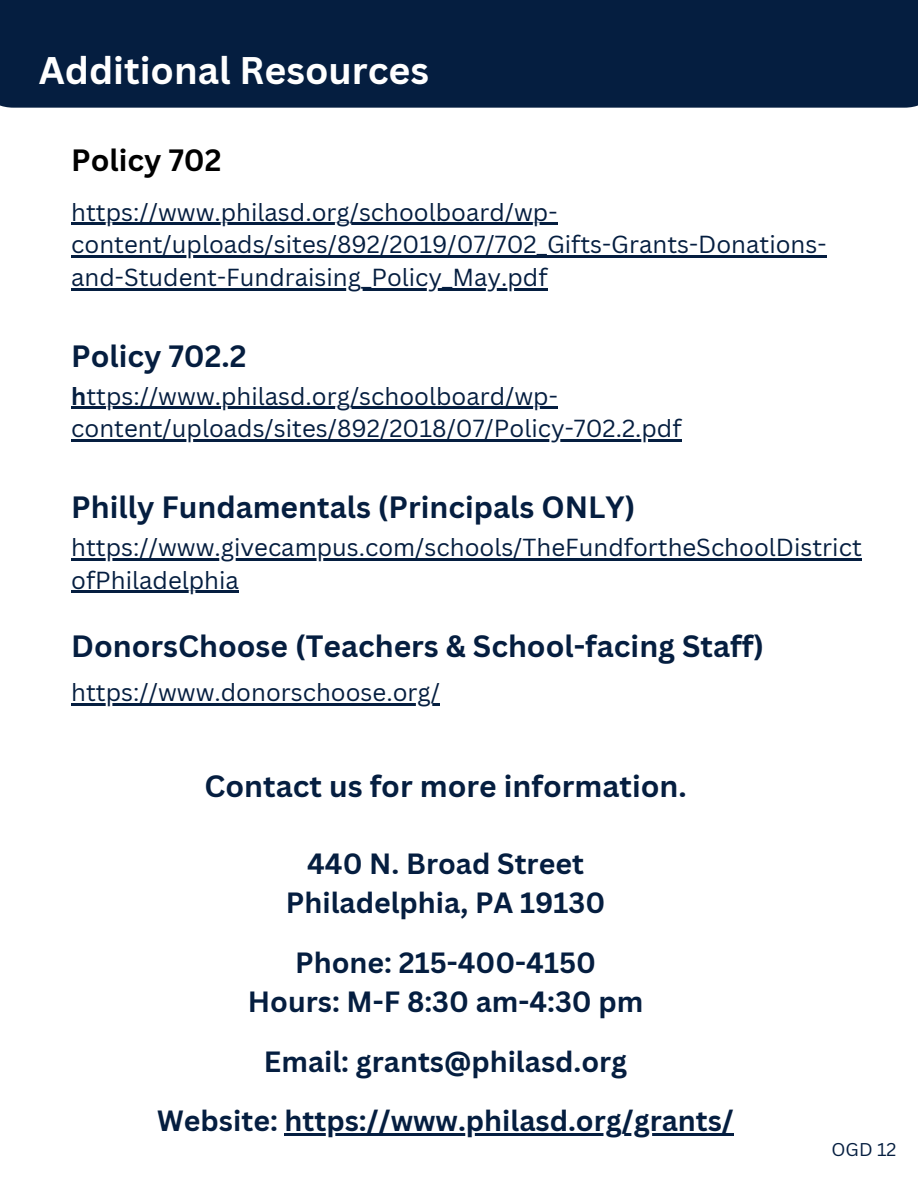
<style>
.page{position:relative;width:918px;height:1188px;background:#fff}
.page>*{position:absolute;margin:0;border:0;box-sizing:border-box;transform-origin:0 0}
.t1{font:700 37.5px "Canva Sans";color:#fff}
.t2{font:700 30px "Canva Sans";color:#051e40}
.t3{font:700 30px "Canva Sans";color:#000}
.t4{font:700 28.5px/39.3px "Canva Sans";color:#051e40;text-align:center}
.t5{font:24px/32.7px "Canva Sans";color:#051e40}
.t6{font:18px "Canva Sans";color:#051e40}
.s1{font-weight:700}
</style>
<div class="page">
<div style="left:0;top:0;width:918px;height:108px;background:#051e40"></div>
<hr style="left:71px;top:223px;width:487px;height:2px;background:#051e40">
<hr style="left:71px;top:255px;width:756px;height:3px;background:#051e40">
<hr style="left:71px;top:288px;width:477px;height:2px;background:#051e40">
<svg style="left:71px;top:407px;width:15px;height:2px"></svg>
<hr style="left:86px;top:407px;width:472px;height:2px;background:#051e40">
<hr style="left:71px;top:439px;width:611px;height:3px;background:#051e40">
<hr style="left:285px;top:1133px;width:449px;height:3px;background:#051e40">
<hr style="left:71px;top:558px;width:791px;height:2px;background:#051e40">
<hr style="left:71px;top:591px;width:168px;height:2px;background:#051e40">
<hr style="left:71px;top:703px;width:369px;height:3px;background:#051e40">
<h1 class="t1" style="left:39px;top:44px;width:392px">Additional Resources</h1>
<p class="t3" style="left:71px;top:139px;width:152px">Policy 702</p>
<p class="t5" style="left:71px;top:195px;width:757px">https://www.philasd.org/schoolboard/wp&shy;content/uploads/sites/892/2019/07/702_Gifts-Grants-Donations&shy;and-Student-Fundraising_Policy_May.pdf</p>
<p class="t2" style="left:71px;top:335px;width:177px">Policy 702.2</p>
<p class="t5" style="left:71px;top:379px;width:612px"><span class="s1">h</span>ttps://www.philasd.org/schoolboard/wp&shy;content/uploads/sites/892/2018/07/Policy-702.2.pdf</p>
<p class="t2" style="left:71px;top:486px;width:566px">Philly Fundamentals (Principals ONLY)</p>
<p class="t5" style="left:71px;top:530px;width:792px">https://www.givecampus.com/schools/TheFundfortheSchoolDistrict ofPhiladelphia</p>
<p class="t2" style="left:71px;top:625px;width:694px">DonorsChoose (Teachers &amp; School-facing Staff)</p>
<p class="t5" style="left:71px;top:675px;width:370px">https://www.donorschoose.org/</p>
<p class="t2" style="left:204px;top:765px;width:484px">Contact us for more information.</p>
<p class="t4" style="left:286px;top:843px;width:321px">440 N. Broad Street<br>Philadelphia, PA 19130</p>
<p class="t4" style="left:248px;top:942px;width:397px">Phone: 215-400-4150<br>Hours: M-F 8:30 am-4:30 pm</p>
<p class="t4" style="left:157px;top:1031px;width:578px;line-height:59.7px">Email: grants@philasd.org<br>Website: https://www.philasd.org/grants/</p>
<p class="t6" style="left:832px;top:1137px;width:66px">OGD 12</p>
</div>
